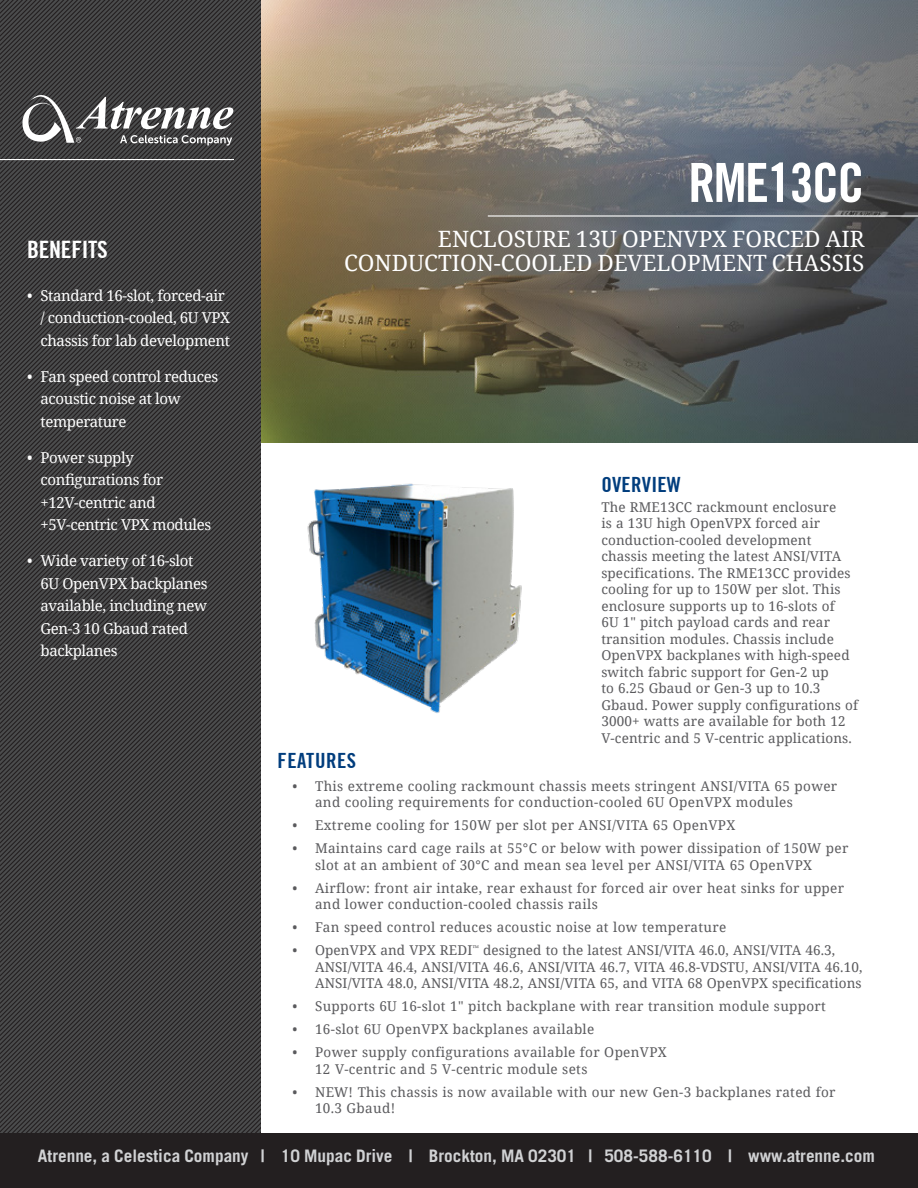
<style>
.page{position:relative;width:918px;height:1188px;background:#fff}
.page>*{position:absolute;margin:0;border:0;box-sizing:border-box;transform-origin:0 0}
.Hero_Header_36-44{font:700 condensed 54px "Trade Gothic No.20";letter-spacing:-.03em;color:#fff}
.Side_Bar_Headers_16{font:700 condensed 24px "Trade Gothic No.20";letter-spacing:-.01em;color:#fff}
.Hero_Sub_Header_15-1{font:22.5px/24px "Noto Serif";color:#fff;text-align:right}
.Content_Header_14-16{font:700 condensed 21px "Trade Gothic No.20";letter-spacing:.01em;color:#013d7d}
.Footer_11_5-13_8{font:700 17.25px "Trade Gothic LT Std";color:#d1d2d4}
.t1{font:15px/22.5px "Noto Serif";letter-spacing:-.025em;color:#fff}
.Body_Copy_9-11{font:13.5px/16.5px "Noto Serif";letter-spacing:.025em;color:#5a5a5d}
</style>
<div class="page">
<img style="left:261px;top:0;width:657px;height:443px">
<svg style="left:0;top:0;width:261px;height:200px;background:#3c3c3d"></svg>
<svg style="left:0;top:200px;width:261px;height:934px;background:#3c3b3c"></svg>
<div style="left:0;top:1134px;width:918px;height:54px;background:#231f20"></div>
<hr style="left:488px;top:215px;width:430px;height:2px;background:#fff">
<img style="left:307px;top:483px;width:215px;height:230px">
<hr style="left:0;top:159px;width:234px;height:1px;background:#fff">
<svg style="left:22px;top:95px;width:211px;height:51px"></svg>
<p class="Side_Bar_Headers_16" style="left:27px;top:235px;width:82px">BENEFITS</p>
<p class="t1" style="left:40px;top:283px;width:191px;text-indent:-14px">• Standard 16-slot, forced-air / conduction-cooled, 6U VPX chassis for lab development</p>
<p class="t1" style="left:40px;top:364px;width:179px;text-indent:-14px">• Fan speed control reduces acoustic noise at low temperature</p>
<p class="t1" style="left:40px;top:445px;width:172px;text-indent:-14px">• Power supply configurations for +12V-centric and +5V-centric VPX modules</p>
<p class="t1" style="left:40px;top:549px;width:169px;text-indent:-14px">• Wide variety of 16-slot<br>6U OpenVPX backplanes available, including new<br>Gen-3 10 Gbaud rated backplanes</p>
<p class="Hero_Header_36-44" style="left:688px;top:150px;width:178px">RME13CC</p>
<p class="Hero_Sub_Header_15-1" style="left:344px;top:226px;width:522px">ENCLOSURE 13U OPENVPX FORCED AIR<br>CONDUCTION-COOLED DEVELOPMENT CHASSIS</p>
<p class="Content_Header_14-16" style="left:601px;top:472px;width:81px">OVERVIEW</p>
<p class="Body_Copy_9-11" style="left:601px;top:498px;width:258px">The RME13CC rackmount enclosure<br>is a 13U high OpenVPX forced air conduction-cooled development chassis meeting the latest ANSI/VITA specifications. The RME13CC provides cooling for up to 150W per slot. This enclosure supports up to 16-slots of<br>6U 1" pitch payload cards and rear transition modules. Chassis include OpenVPX backplanes with high-speed switch fabric support for Gen-2 up<br>to 6.25 Gbaud or Gen-3 up to 10.3<br>Gbaud. Power supply configurations of 3000+ watts are available for both 12<br>V-centric and 5 V-centric applications.</p>
<p class="Content_Header_14-16" style="left:278px;top:748px;width:80px">FEATURES</p>
<p class="Body_Copy_9-11" style="left:315px;top:777px;width:524px;text-indent:-22px">• This extreme cooling rackmount chassis meets stringent ANSI/VITA 65 power and cooling requirements for conduction-cooled 6U OpenVPX modules</p>
<p class="Body_Copy_9-11" style="left:293px;top:817px;width:444px">• Extreme cooling for 150W per slot per ANSI/VITA 65 OpenVPX</p>
<p class="Body_Copy_9-11" style="left:315px;top:840px;width:535px;text-indent:-22px">• Maintains card cage rails at 55°C or below with power dissipation of 150W per slot at an ambient of 30°C and mean sea level per ANSI/VITA 65 OpenVPX</p>
<p class="Body_Copy_9-11" style="left:315px;top:879px;width:531px;text-indent:-22px">• Airflow: front air intake, rear exhaust for forced air over heat sinks for upper and lower conduction-cooled chassis rails</p>
<p class="Body_Copy_9-11" style="left:293px;top:919px;width:435px">• Fan speed control reduces acoustic noise at low temperature</p>
<p class="Body_Copy_9-11" style="left:315px;top:942px;width:549px;text-indent:-22px">• OpenVPX and VPX REDI<sup>™</sup> designed to the latest ANSI/VITA 46.0, ANSI/VITA 46.3,<br>ANSI/VITA 46.4, ANSI/VITA 46.6, ANSI/VITA 46.7, VITA 46.8-VDSTU, ANSI/VITA 46.10,<br>ANSI/VITA 48.0, ANSI/VITA 48.2, ANSI/VITA 65, and VITA 68 OpenVPX specifications</p>
<p class="Body_Copy_9-11" style="left:293px;top:998px;width:535px">• Supports 6U 16-slot 1" pitch backplane with rear transition module support</p>
<p class="Body_Copy_9-11" style="left:293px;top:1021px;width:303px">• 16-slot 6U OpenVPX backplanes available</p>
<p class="Body_Copy_9-11" style="left:315px;top:1044px;width:353px;text-indent:-22px">• Power supply configurations available for OpenVPX<br>12 V-centric and 5 V-centric module sets</p>
<p class="Body_Copy_9-11" style="left:315px;top:1083px;width:522px;text-indent:-22px">• NEW! This chassis is now available with our new Gen-3 backplanes rated for<br>10.3 Gbaud!</p>
<p class="Footer_11_5-13_8" style="left:38px;top:1145px;width:839px">Atrenne, a Celestica Company | 10 Mupac Drive | Brockton, MA 02301 | 508-588-6110 | www.atrenne.com</p>
</div>
